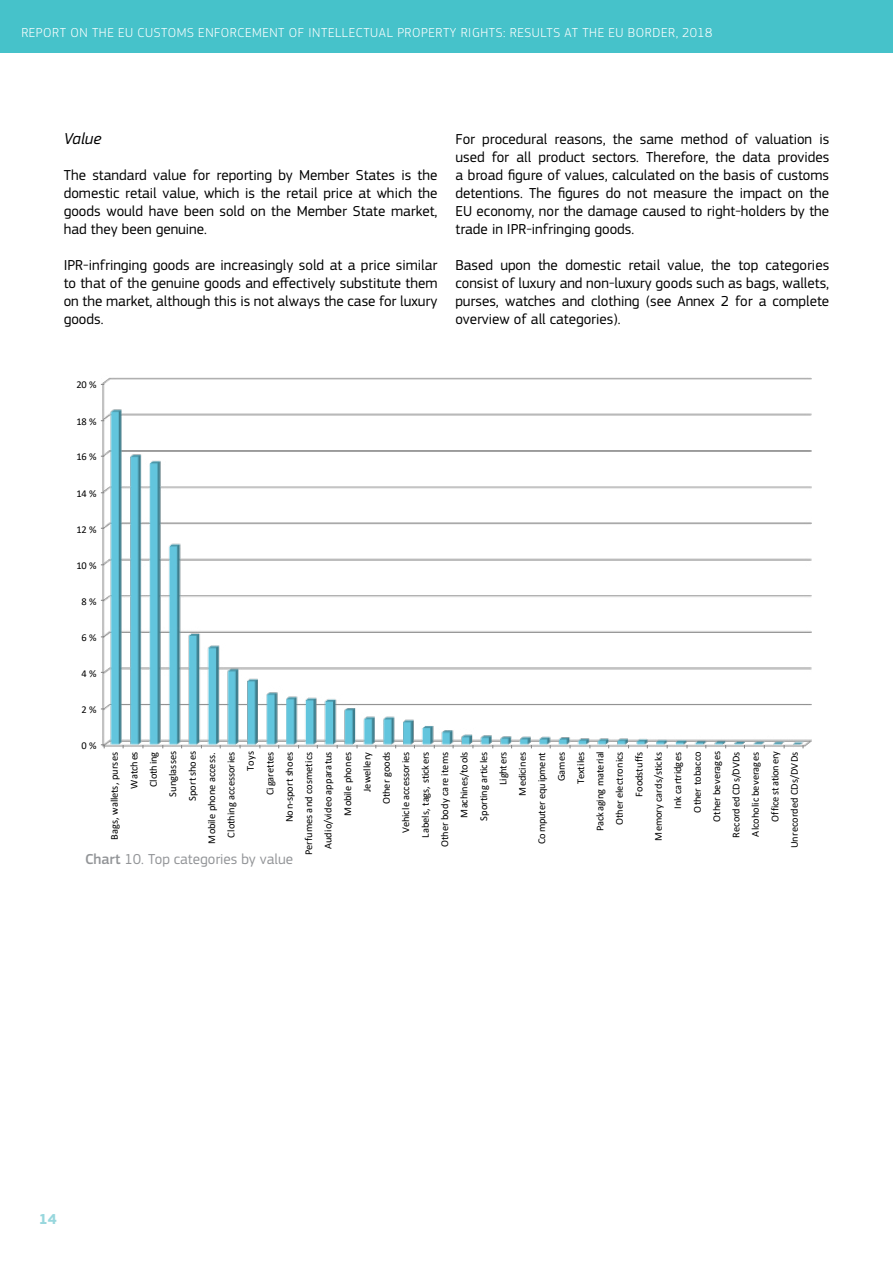
<style>
.page{position:relative;width:893px;height:1263px;background:#fff}
.page>*{position:absolute;margin:0;border:0;box-sizing:border-box;transform-origin:0 0}
.Body{font:italic 16.5px "EC Square Sans Pro";color:#000}
.Body-2{font:15px/18px "EC Square Sans Pro";color:#000;text-align:justify}
.figure_title{font:15px "EC Square Sans Pro";color:#939598}
.t1{font:700 15px "EC Square Sans Pro";color:#98d7dd}
.t2{font:300 13.5px "EC Square Sans Pro";letter-spacing:.045em;color:#fff}
.t3{font:10.5px/19.4px "Calibri";letter-spacing:-.015em;color:#000;text-align:right}
.s1{font-weight:500}
</style>
<div class="page">
<div style="left:0;top:0;width:893px;height:53px;background:#46c2ca"></div>
<img style="left:101px;top:377px;width:711px;height:371px">
<svg style="left:101px;top:744px;width:4px;height:4px"></svg>
<p class="t2" style="left:21px;top:25px;width:692px">REPORT ON THE EU CUSTOMS ENFORCEMENT OF INTELLECTUAL PROPERTY RIGHTS: RESULTS AT THE EU BORDER, 2018</p>
<p class="Body" style="left:64px;top:129px;width:39px">Value</p>
<p class="Body-2" style="left:64px;top:166px;width:375px">The standard value for reporting by Member States is the domestic retail value, which is the retail price at which the goods would have been sold on the Member State market, had they been genuine.</p>
<p class="Body-2" style="left:64px;top:256px;width:375px">IPR-infringing goods are increasingly sold at a price similar to that of the genuine goods and effectively substitute them on the market, although this is not always the case for luxury goods.</p>
<p class="Body-2" style="left:455px;top:130px;width:375px">For procedural reasons, the same method of valuation is used for all product sectors. Therefore, the data provides a broad figure of values, calculated on the basis of customs detentions. The figures do not measure the impact on the EU economy, nor the damage caused to right-holders by the trade in IPR-infringing goods.</p>
<p class="Body-2" style="left:455px;top:256px;width:375px">Based upon the domestic retail value, the top categories consist of luxury and non-luxury goods such as bags, wallets, purses, watches and clothing (see Annex 2 for a complete overview of all categories).</p>
<p class="t3" style="left:76px;top:375px;width:22px">20%</p>
<p class="t3" style="left:76px;top:411px;width:22px">18%</p>
<p class="t3" style="left:76px;top:447px;width:22px">16%</p>
<p class="t3" style="left:76px;top:484px;width:22px">14%</p>
<p class="t3" style="left:76px;top:519px;width:22px">12%</p>
<p class="t3" style="left:76px;top:556px;width:22px">10%</p>
<p class="t3" style="left:82px;top:591px;width:16px">8%</p>
<p class="t3" style="left:82px;top:628px;width:16px">6%</p>
<p class="t3" style="left:82px;top:663px;width:16px">4%</p>
<p class="t3" style="left:82px;top:700px;width:16px">2%</p>
<p class="t3" style="left:82px;top:735px;width:16px">0%</p>
<p class="t3" style="left:105px;top:855px;width:106px;rotate:-90deg">Bags, wallets, purses<br>Watches<br>Clothing<br>Sunglasses<br>Sport shoes<br>Mobile phone access.<br>Clothing accessories<br>Toys<br>Cigarettes<br>Non-sport shoes<br>Perfumes and cosmetics<br>Audio/video apparatus<br>Mobile phones<br>Jewellery<br>Other goods<br>Vehicle accessories<br>Labels, tags, stickers<br>Other body care items<br>Machines/tools<br>Sporting articles<br>Lighters<br>Medicines<br>Computer equipment<br>Games<br>Textiles<br>Packaging material<br>Other electronics<br>Foodstuffs<br>Memory cards/sticks<br>Ink cartridges<br>Other tobacco<br>Other beverages<br>Recorded CDs/DVDs<br>Alcoholic beverages<br>Office stationery<br>Unrecorded CDs/DVDs</p>
<p class="figure_title" style="left:85px;top:850px;width:210px"><span class="s1">Chart</span> 10. Top categories by value</p>
<p class="t1" style="left:39px;top:1210px;width:19px">14</p>
</div>
